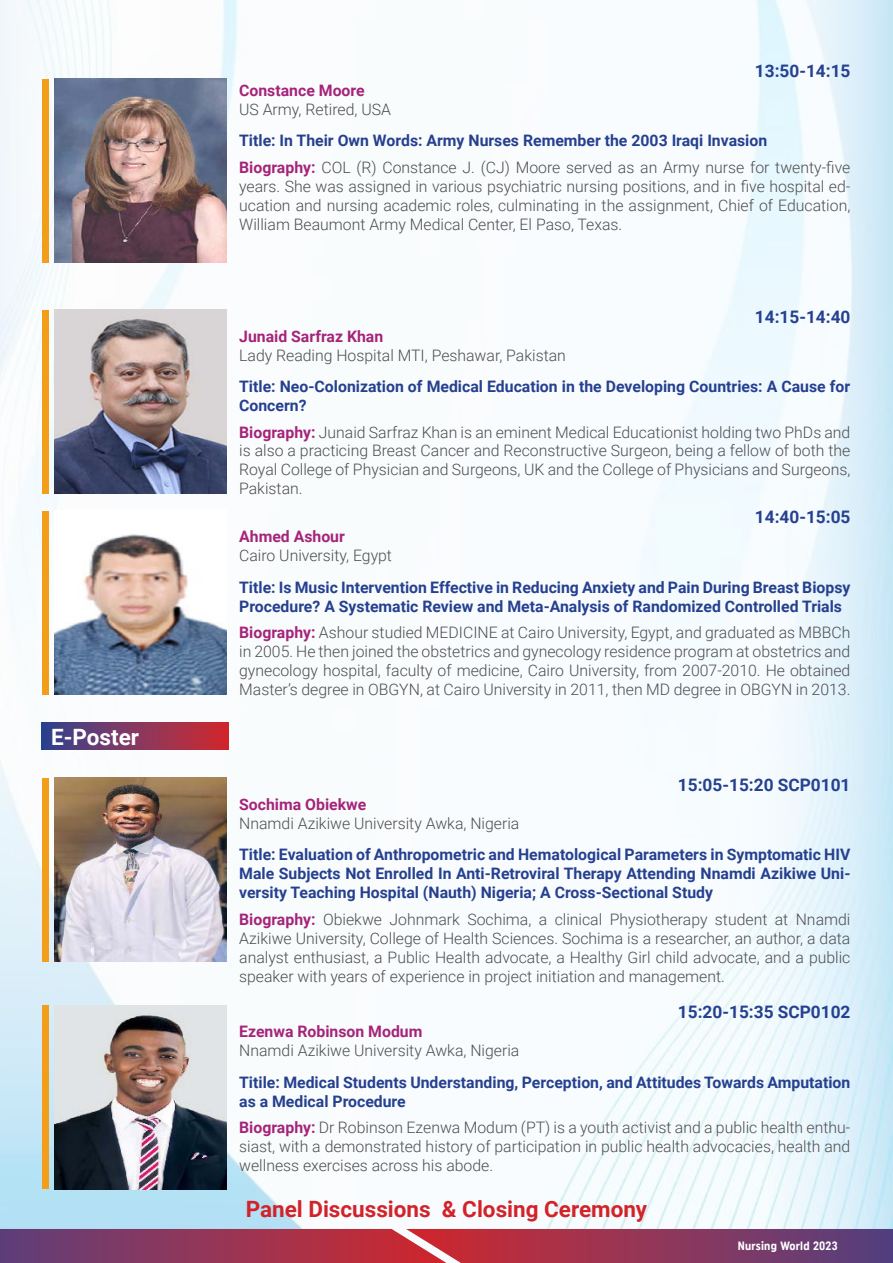
<style>
.page{position:relative;width:893px;height:1263px;background:#fff}
.page>*{position:absolute;margin:0;border:0;box-sizing:border-box;transform-origin:0 0}
.t1{font:700 22.5px "Roboto";color:#d2232a}
.t2{font:700 22.5px "Roboto";color:#fff}
.t3{font:700 17.25px "Roboto";color:#25408f}
.t4{font:300 15.75px/18.9px "Roboto";color:#4d4d4f;text-align:justify}
.t5{font:700 15.75px/18.9px "Roboto";color:#25408f}
.t6{font:700 15.75px "Roboto";color:#a5247a}
.t7{font:12px "Uniform Condensed 4";letter-spacing:.02em;color:#fff}
.s1{color:#a5247a}
.s2{font-weight:300;color:#4d4d4f}
.s3{font-weight:700;color:#a5247a}
</style>
<div class="page">
<img style="left:0;top:0;width:893px;height:1229px">
<svg style="left:0;top:1229px;width:893px;height:34px;background:#93385a"></svg>
<img style="left:55px;top:79px;width:172px;height:184px">
<img style="left:55px;top:310px;width:172px;height:184px">
<img style="left:55px;top:510px;width:172px;height:184px">
<img style="left:55px;top:778px;width:172px;height:184px">
<img style="left:55px;top:1005px;width:172px;height:184px">
<div style="left:43px;top:79px;width:6px;height:184px;background:#f29e1a"></div>
<div style="left:43px;top:310px;width:6px;height:184px;background:#f29e1a"></div>
<div style="left:43px;top:510px;width:6px;height:184px;background:#f29e1a"></div>
<div style="left:43px;top:778px;width:6px;height:184px;background:#f29e1a"></div>
<div style="left:43px;top:1005px;width:6px;height:184px;background:#f29e1a"></div>
<div style="left:42px;top:723px;width:187px;height:27px;background:linear-gradient(to right,#334491,#d5292d)"></div>
<h1 class="t2" style="left:51px;top:721px;width:89px">E-Poster</h1>
<p class="t3" style="left:755px;top:58px;width:97px">13:50-14:15</p>
<p class="t6" style="left:239px;top:79px;width:127px">Constance Moore</p>
<p class="t4" style="left:239px;top:99px;width:153px">US Army, Retired, USA</p>
<p class="t5" style="left:239px;top:127px;width:613px;line-height:26.5px">Title: In Their Own Words: Army Nurses Remember the 2003 Iraqi Invasion<br><span class="s1">Biography:</span> <span class="s2">COL (R) Constance J. (CJ) Moore served as an Army nurse for twenty-five</span></p>
<p class="t4" style="left:239px;top:176px;width:613px">years. She was assigned in various psychiatric nursing positions, and in five hospital ed&shy;ucation and nursing academic roles, culminating in the assignment, Chief of Education, William Beaumont Army Medical Center, El Paso, Texas.</p>
<p class="t3" style="left:755px;top:304px;width:97px">14:15-14:40</p>
<p class="t6" style="left:239px;top:325px;width:146px">Junaid Sarfraz Khan</p>
<p class="t4" style="left:239px;top:345px;width:328px">Lady Reading Hospital MTI, Peshawar, Pakistan</p>
<p class="t5" style="left:239px;top:376px;width:613px">Title: Neo-Colonization of Medical Education in the Developing Countries: A Cause for<br>Concern?</p>
<p class="t4" style="left:239px;top:422px;width:613px"><span class="s3">Biography:</span> Junaid Sarfraz Khan is an eminent Medical Educationist holding two PhDs and is also a practicing Breast Cancer and Reconstructive Surgeon, being a fellow of both the Royal College of Physician and Surgeons, UK and the College of Physicians and Surgeons, Pakistan.</p>
<p class="t3" style="left:755px;top:505px;width:97px">14:40-15:05</p>
<p class="t6" style="left:239px;top:526px;width:107px">Ahmed Ashour</p>
<p class="t4" style="left:239px;top:546px;width:154px">Cairo University, Egypt</p>
<p class="t5" style="left:239px;top:577px;width:613px">Title: Is Music Intervention Effective in Reducing Anxiety and Pain During Breast Biopsy<br>Procedure? A Systematic Review and Meta-Analysis of Randomized Controlled Trials</p>
<p class="t4" style="left:239px;top:623px;width:613px"><span class="s3">Biography:</span> Ashour studied MEDICINE at Cairo University, Egypt, and graduated as MBBCh in 2005. He then joined the obstetrics and gynecology residence program at obstetrics and gynecology hospital, faculty of medicine, Cairo University, from 2007-2010. He obtained Master’s degree in OBGYN, at Cairo University in 2011, then MD degree in OBGYN in 2013.</p>
<p class="t3" style="left:678px;top:773px;width:174px">15:05-15:20 SCP0101</p>
<p class="t6" style="left:239px;top:793px;width:129px">Sochima Obiekwe</p>
<p class="t4" style="left:239px;top:813px;width:282px">Nnamdi Azikiwe University Awka, Nigeria</p>
<p class="t5" style="left:239px;top:845px;width:613px;text-align:justify">Title: Evaluation of Anthropometric and Hematological Parameters in Symptomatic HIV Male Subjects Not Enrolled In Anti-Retroviral Therapy Attending Nnamdi Azikiwe Uni&shy;versity Teaching Hospital (Nauth) Nigeria; A Cross-Sectional Study</p>
<p class="t4" style="left:239px;top:909px;width:613px"><span class="s3">Biography:</span> Obiekwe Johnmark Sochima, a clinical Physiotherapy student at Nnamdi Azikiwe University, College of Health Sciences. Sochima is a researcher, an author, a data analyst enthusiast, a Public Health advocate, a Healthy Girl child advocate, and a public speaker with years of experience in project initiation and management.</p>
<p class="t3" style="left:678px;top:1000px;width:174px">15:20-15:35 SCP0102</p>
<p class="t6" style="left:239px;top:1020px;width:185px">Ezenwa Robinson Modum</p>
<p class="t4" style="left:239px;top:1040px;width:282px">Nnamdi Azikiwe University Awka, Nigeria</p>
<p class="t5" style="left:239px;top:1072px;width:613px">Titile: Medical Students Understanding, Perception, and Attitudes Towards Amputation as a Medical Procedure</p>
<p class="t4" style="left:239px;top:1117px;width:613px"><span class="s3">Biography:</span> Dr Robinson Ezenwa Modum (PT) is a youth activist and a public health enthu&shy;siast, with a demonstrated history of participation in public health advocacies, health and wellness exercises across his abode.</p>
<h1 class="t1" style="left:246px;top:1193px;width:403px">Panel Discussions &amp; Closing Ceremony</h1>
<p class="t7" style="left:738px;top:1239px;width:101px">Nursing World 2023</p>
</div>
